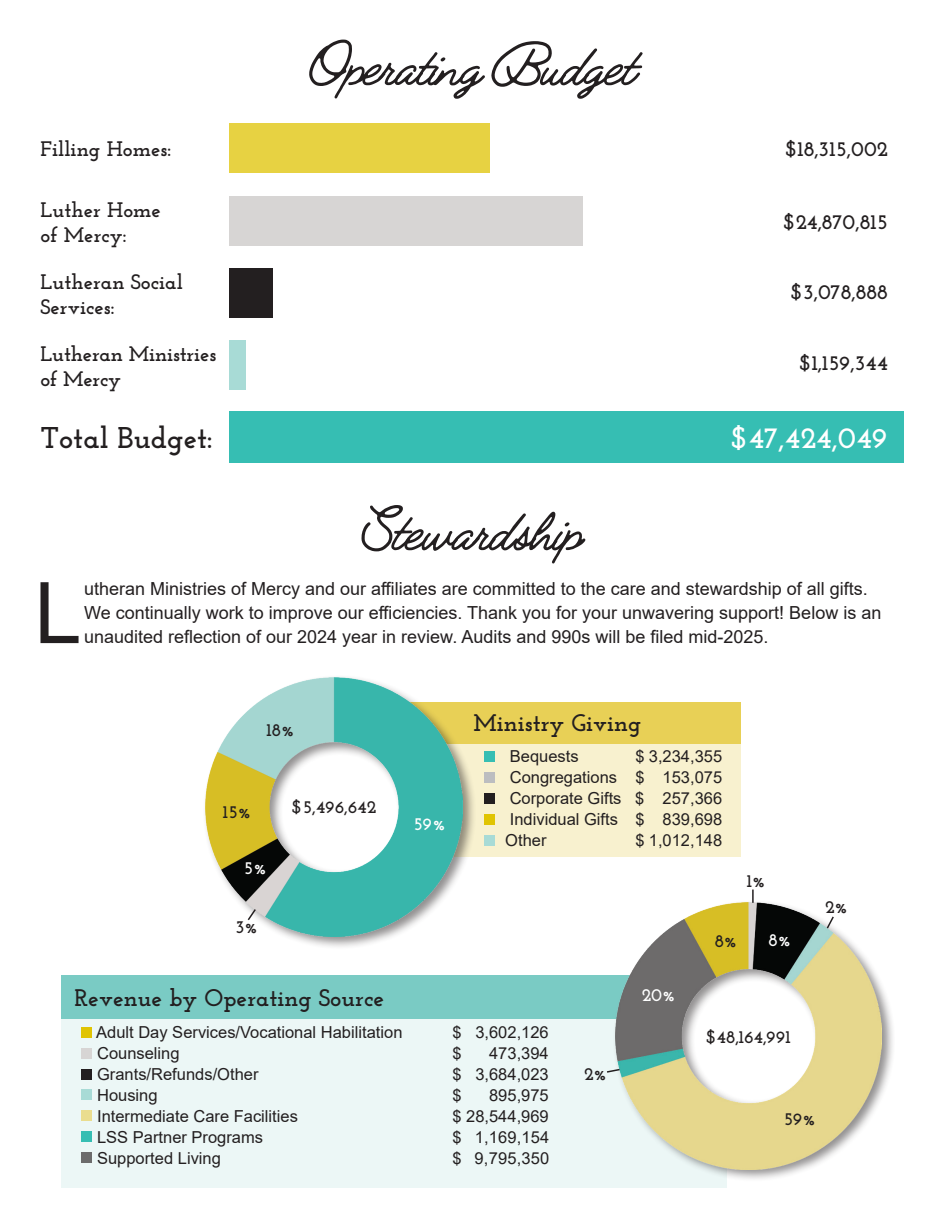
<style>
.page{position:relative;width:945px;height:1215px;background:#fff}
.page>*{position:absolute;margin:0;border:0;box-sizing:border-box;transform-origin:0 0}
.t1{font:85.05px "Arial";color:#231f20}
.t2{font:63px "Jimmy Script";letter-spacing:-.01em;color:#231f20}
.t3{font:700 30px "Josefin Slab";color:#231f20}
.t4{font:700 30px "Josefin Slab";color:#fff}
.t5{font:700 24px "Josefin Slab";color:#231f20}
.t6{font:700 21px/25.2px "Josefin Slab";color:#231f20}
.t7{font:18px/24px "Arial";color:#231f20}
.t8{font:700 18px "Josefin Slab";color:#231f20}
.t9{font:700 18px "Josefin Slab";color:#fff}
.t10{font:16.5px/21px "Arial";color:#231f20;text-align:justify}
</style>
<div class="page">
<div style="left:229px;top:123px;width:261px;height:50px;background:#e7d242"></div>
<div style="left:229px;top:197px;width:354px;height:49px;background:#d7d5d4"></div>
<div style="left:229px;top:268px;width:44px;height:50px;background:#231f20"></div>
<div style="left:229px;top:340px;width:17px;height:50px;background:#a8dbd6"></div>
<div style="left:62px;top:977px;width:665px;height:211px;background:#ecf7f6"></div>
<div style="left:406px;top:703px;width:335px;height:154px;background:#f8f1cf"></div>
<div style="left:229px;top:411px;width:675px;height:52px;background:#36beb3"></div>
<div style="left:62px;top:976px;width:591px;height:43px;background:#7acbc4"></div>
<div style="left:612px;top:899px;width:283px;height:284px;background:#231f20;opacity:.5"></div>
<img style="left:615px;top:903px;width:267px;height:266px">
<div style="left:404px;top:703px;width:337px;height:41px;background:#e8d056"></div>
<div style="left:202px;top:674px;width:274px;height:276px;background:#231f20;opacity:.5"></div>
<img style="left:206px;top:678px;width:257px;height:258px">
<svg style="left:752px;top:890px;width:2px;height:13px"></svg>
<svg style="left:825px;top:915px;width:10px;height:15px"></svg>
<div style="left:484px;top:751px;width:11px;height:11px;background:#36beb3"></div>
<div style="left:484px;top:835px;width:11px;height:11px;background:#a8dbd6"></div>
<div style="left:484px;top:772px;width:11px;height:11px;background:#bcbdc0"></div>
<div style="left:484px;top:793px;width:11px;height:11px;background:#231f20"></div>
<div style="left:484px;top:814px;width:11px;height:11px;background:#e0c403"></div>
<div style="left:81px;top:1027px;width:11px;height:11px;background:#e0c403"></div>
<div style="left:81px;top:1048px;width:11px;height:11px;background:#d7d5d4"></div>
<div style="left:81px;top:1069px;width:11px;height:11px;background:#231f20"></div>
<div style="left:81px;top:1089px;width:11px;height:11px;background:#a8dbd6"></div>
<div style="left:81px;top:1110px;width:11px;height:11px;background:#eadd8f"></div>
<div style="left:81px;top:1131px;width:11px;height:11px;background:#36beb3"></div>
<div style="left:81px;top:1152px;width:11px;height:11px;background:#6c6c6c"></div>
<svg style="left:607px;top:1068px;width:14px;height:6px"></svg>
<svg style="left:246px;top:907px;width:11px;height:15px"></svg>
<h2 class="t2" style="left:310px;top:25px;width:328px">Operating Budget</h2>
<p class="t6" style="left:40px;top:136px;width:132px">Filling Homes:</p>
<p class="t6" style="left:786px;top:136px;width:104px">$18,315,002</p>
<p class="t6" style="left:40px;top:197px;width:122px">Luther Home of Mercy:</p>
<p class="t6" style="left:40px;top:269px;width:144px">Lutheran Social<br>Services:</p>
<p class="t6" style="left:40px;top:341px;width:177px">Lutheran Ministries of Mercy</p>
<h3 class="t3" style="left:40px;top:420px;width:174px">Total Budget:</h3>
<h3 class="t4" style="left:732px;top:420px;width:158px">$47,424,049</h3>
<p class="t6" style="left:784px;top:209px;width:106px">$24,870,815</p>
<p class="t6" style="left:791px;top:279px;width:98px">$3,078,888</p>
<p class="t6" style="left:800px;top:351px;width:89px">$1,159,344</p>
<h2 class="t2" style="left:361px;top:490px;width:223px">Stewardship</h2>
<h1 class="t1" style="left:34px;top:555px;width:49px">L</h1>
<p class="t7" style="left:84px;top:577px;width:799px">utheran Ministries of Mercy and our affiliates are committed to the care and stewardship of all gifts.<br>We continually work to improve our efficiencies. Thank you for your unwavering support! Below is an unaudited reflection of our 2024 year in review. Audits and 990s will be filed mid-2025.</p>
<p class="t8" style="left:267px;top:720px;width:29px">18%</p>
<p class="t8" style="left:223px;top:801px;width:30px">15%</p>
<p class="t8" style="left:292px;top:797px;width:85px">$5,496,642</p>
<p class="t9" style="left:244px;top:857px;width:24px">5%</p>
<p class="t8" style="left:235px;top:916px;width:24px">3%</p>
<p class="t9" style="left:413px;top:814px;width:34px">59%</p>
<h3 class="t5" style="left:473px;top:708px;width:169px">Ministry Giving</h3>
<p class="t10" style="left:510px;top:746px;width:70px">Bequests</p>
<p class="t10" style="left:505px;top:746px;width:218px;text-indent:130px">$ 3,234,355<br>Congregations $ 153,075<br>Corporate Gifts $ 257,366<br>Individual Gifts $ 839,698<br>Other</p>
<p class="t10" style="left:635px;top:830px;width:88px">$ 1,012,148</p>
<p class="t8" style="left:747px;top:870px;width:20px">1%</p>
<p class="t8" style="left:715px;top:930px;width:24px">8%</p>
<p class="t9" style="left:769px;top:929px;width:24px">8%</p>
<p class="t8" style="left:825px;top:896px;width:24px">2%</p>
<h3 class="t5" style="left:74px;top:984px;width:311px">Revenue by Operating Source</h3>
<p class="t10" style="left:96px;top:1022px;width:308px">Adult Day Services/Vocational Habilitation</p>
<p class="t10" style="left:452px;top:1022px;width:98px">$ 3,602,126</p>
<p class="t10" style="left:97px;top:1043px;width:84px">Counseling</p>
<p class="t10" style="left:452px;top:1043px;width:11px">$</p>
<p class="t10" style="left:489px;top:1043px;width:61px">473,394</p>
<p class="t10" style="left:97px;top:1064px;width:163px">Grants/Refunds/Other</p>
<p class="t10" style="left:452px;top:1064px;width:98px">$ 3,684,023</p>
<p class="t10" style="left:97px;top:1085px;width:62px">Housing</p>
<p class="t10" style="left:452px;top:1085px;width:11px">$</p>
<p class="t10" style="left:489px;top:1085px;width:61px">895,975</p>
<p class="t10" style="left:97px;top:1106px;width:202px">Intermediate Care Facilities</p>
<p class="t10" style="left:452px;top:1106px;width:98px">$ 28,544,969</p>
<p class="t10" style="left:97px;top:1127px;width:167px">LSS Partner Programs</p>
<p class="t10" style="left:452px;top:1127px;width:98px">$ 1,169,154</p>
<p class="t10" style="left:97px;top:1148px;width:125px">Supported Living</p>
<p class="t10" style="left:452px;top:1148px;width:98px">$ 9,795,350</p>
<p class="t8" style="left:584px;top:1063px;width:24px">2%</p>
<p class="t9" style="left:642px;top:984px;width:35px">20%</p>
<p class="t8" style="left:706px;top:1026px;width:86px">$48,164,991</p>
<p class="t8" style="left:783px;top:1108px;width:34px">59%</p>
</div>
